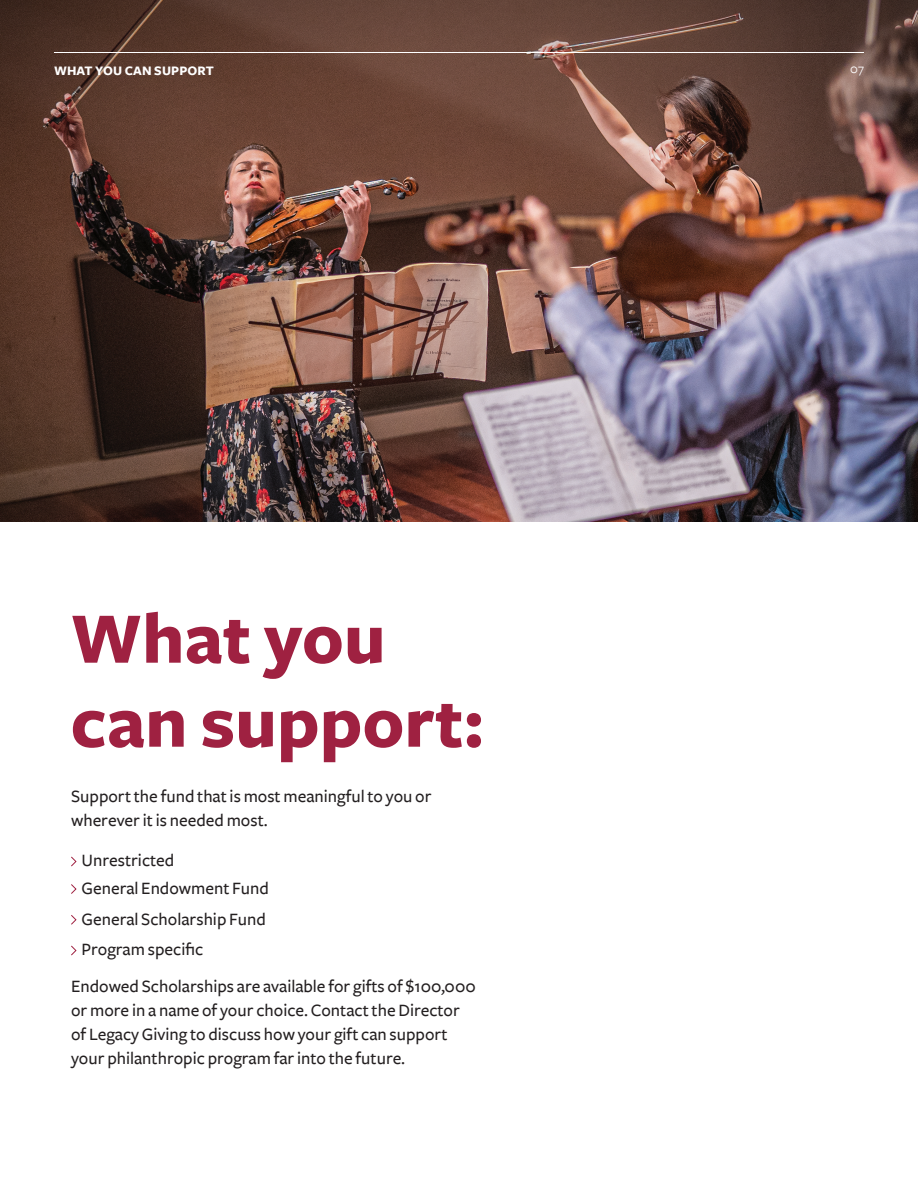
<style>
.page{position:relative;width:918px;height:1188px;background:#fff}
.page>*{position:absolute;margin:0;border:0;box-sizing:border-box;transform-origin:0 0}
.intro{font:700 75px "Freight Sans";color:#9f2141}
.BODY_LIST{font:500 18px/24px "Freight Sans";color:#231f20}
.Secondary_Header_Lis{font:500 18px "Freight Sans";color:#231f20}
.Secondary_Header_Lis-2{font:700 13.5px "Freight Sans";letter-spacing:.01em;color:#fff}
.Secondary_Header_Lis-3{font:13.5px "Freight Sans";color:#fff}
</style>
<div class="page">
<img style="left:0;top:199px;width:918px;height:323px">
<svg style="left:0;top:0;width:918px;height:199px;background:#69463a"></svg>
<hr style="left:54px;top:52px;width:810px;height:1px;background:#fff">
<svg style="left:71px;top:856px;width:6px;height:11px"></svg>
<svg style="left:71px;top:884px;width:6px;height:10px"></svg>
<svg style="left:71px;top:915px;width:6px;height:10px"></svg>
<svg style="left:71px;top:945px;width:6px;height:11px"></svg>
<p class="Secondary_Header_Lis-2" style="left:54px;top:63px;width:161px">WHAT YOU CAN SUPPORT</p>
<p class="Secondary_Header_Lis-3" style="left:850px;top:62px;width:15px">07</p>
<p class="intro" style="left:71px;top:598px;width:317px">What you</p>
<p class="intro" style="left:71px;top:682px;width:415px">can support:</p>
<p class="BODY_LIST" style="left:71px;top:784px;width:362px">Support the fund that is most meaningful to you or wherever it is needed most.</p>
<p class="Secondary_Header_Lis" style="left:82px;top:851px;width:94px">Unrestricted</p>
<p class="BODY_LIST" style="left:82px;top:876px;width:189px">General Endowment Fund</p>
<p class="BODY_LIST" style="left:82px;top:907px;width:186px">General Scholarship Fund</p>
<p class="BODY_LIST" style="left:82px;top:938px;width:123px">Programspecific</p>
<p class="BODY_LIST" style="left:71px;top:975px;width:406px">Endowed Scholarships are available for gifts of $100,000 or more in a name of your choice. Contact the Director of Legacy Giving to discuss how your gift can support your philanthropic program far into the future.</p>
</div>
